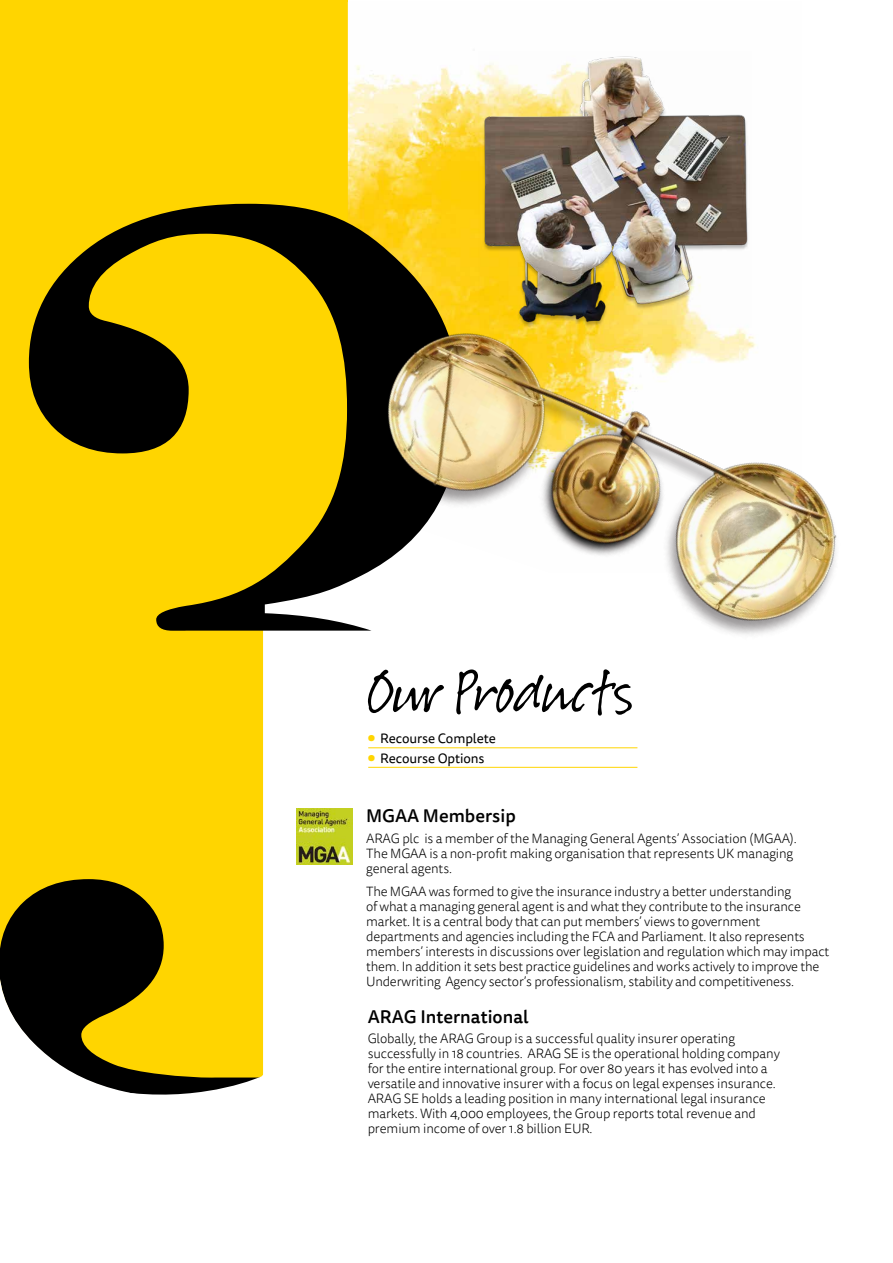
<style>
.page{position:relative;width:893px;height:1263px;background:#fff}
.page>*{position:absolute;margin:0;border:0;box-sizing:border-box;transform-origin:0 0}
.t1{font:75px "Suomi Hand Script";letter-spacing:-.005em;color:#000}
.t2{font:500 18px "Tisa Sans OT";color:#000}
.t3{font:300 13.5px/15px "Tisa Sans OT";letter-spacing:-.01em;color:#000}
.t4{font:13.5px "Tisa Sans OT";letter-spacing:-.01em;color:#000}
.s1{font-size:12px;color:#ffd500}
</style>
<div class="page">
<div style="left:0;top:0;width:348px;height:1263px;background:#ffd500"></div>
<img style="left:348px;top:65px;width:130px;height:221px">
<svg style="left:0;top:204px;width:460px;height:759px"></svg>
<svg style="left:0;top:963px;width:348px;height:300px;fill:#fff"></svg>
<svg style="left:56px;top:1043px;width:292px;height:128px;background:#e4dec1"></svg>
<hr style="left:368px;top:747px;width:269px;height:1px;background:#ffd500">
<hr style="left:368px;top:767px;width:269px;height:1px;background:#ffd500">
<img style="left:297px;top:809px;width:55px;height:55px">
<img style="left:478px;top:56px;width:270px;height:230px">
<img style="left:325px;top:286px;width:512px;height:417px">
<h1 class="t1" style="left:368px;top:655px;width:266px">Our Products</h1>
<p class="t4" style="left:368px;top:730px;width:129px"><span class="s1">●</span> Recourse Complete</p>
<p class="t4" style="left:368px;top:750px;width:118px"><span class="s1">●</span> Recourse Options</p>
<h2 class="t2" style="left:366px;top:805px;width:151px">MGAA Membersip</h2>
<p class="t3" style="left:366px;top:831px;width:432px">ARAG plc is a member of the Managing General Agents’ Association (MGAA).<br>The MGAA is a non-profit making organisation that represents UK managing general agents.</p>
<p class="t3" style="left:366px;top:885px;width:465px">The MGAA was formed to give the insurance industry a better understanding<br>of what a managing general agent is and what they contribute to the insurance market. It is a central body that can put members’ views to government departments and agencies including the FCA and Parliament. It also represents members’ interests in discussions over legislation and regulation which may impact them. In addition it sets best practice guidelines and works actively to improve the Underwriting Agency sector’s professionalism, stability and competitiveness.</p>
<h2 class="t2" style="left:368px;top:1005px;width:163px">ARAG International</h2>
<p class="t3" style="left:368px;top:1032px;width:414px">Globally, the ARAG Group is a successful quality insurer operating successfully in 18 countries. ARAG SE is the operational holding company for the entire international group. For over 80 years it has evolved into a versatile and innovative insurer with a focus on legal expenses insurance.<br>ARAG SE holds a leading position in many international legal insurance markets. With 4,000 employees, the Group reports total revenue and premium income of over 1.8 billion EUR.</p>
</div>
